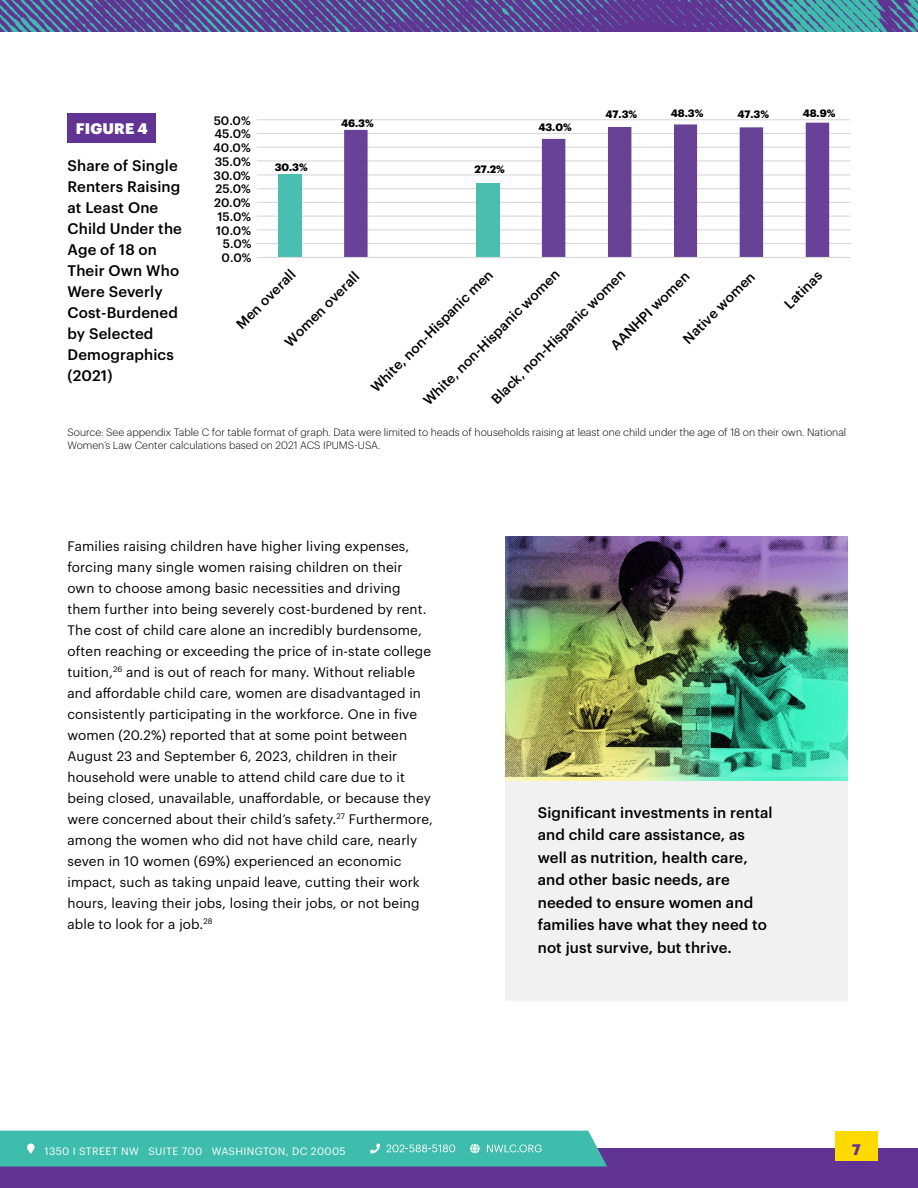
<style>
.page{position:relative;width:918px;height:1188px;background:#fff}
.page>*{position:absolute;margin:0;border:0;box-sizing:border-box;transform-origin:0 0}
.t1{font:500 15px/21px "Graphik";letter-spacing:.01em;color:#000}
.t2{font:900 15px "Graphik";letter-spacing:.01em;color:#fff}
.t3{font:700 15px "Graphik";color:#613393}
.t4{font:500 13.65px "Graphik";color:#000}
.t5{font:13.5px/21px "Graphik";letter-spacing:.01em;color:#000}
.t6{font:500 12px "Graphik";letter-spacing:-.005em;color:#000}
.t7{font:300 10.5px/13.5px "Graphik";color:#000}
.t8{font:700 10.5px "Graphik";letter-spacing:-.005em;color:#000}
.t9{font:10.5px "Graphik";letter-spacing:.035em;color:#fff}
</style>
<div class="page">
<div style="left:0;top:1149px;width:918px;height:39px;background:#613393"></div>
<div style="left:0;top:1131px;width:607px;height:35px;background:#3ebdad"></div>
<div style="left:835px;top:1131px;width:43px;height:30px;background:#ffda00"></div>
<img style="left:0;top:0;width:918px;height:31px">
<div style="left:68px;top:113px;width:88px;height:30px;background:#613393"></div>
<hr style="left:257px;top:243px;width:593px;height:1px;background:#d9d9d9">
<hr style="left:257px;top:229px;width:593px;height:1px;background:#d9d9d9">
<hr style="left:257px;top:216px;width:593px;height:1px;background:#d9d9d9">
<hr style="left:257px;top:202px;width:593px;height:1px;background:#d9d9d9">
<hr style="left:257px;top:188px;width:593px;height:1px;background:#d9d9d9">
<hr style="left:257px;top:174px;width:593px;height:2px;background:#d9d9d9">
<hr style="left:257px;top:160px;width:593px;height:1px;background:#d9d9d9">
<hr style="left:257px;top:147px;width:593px;height:1px;background:#d9d9d9">
<hr style="left:257px;top:133px;width:593px;height:1px;background:#d9d9d9">
<hr style="left:257px;top:119px;width:593px;height:1px;background:#d9d9d9">
<div style="left:278px;top:174px;width:24px;height:84px;background:#4abfb0"></div>
<svg style="left:344px;top:123px;width:485px;height:134px"></svg>
<hr style="left:257px;top:257px;width:593px;height:1px;background:#d9d9d9">
<div style="left:505px;top:770px;width:343px;height:231px;background:#f1f1f2"></div>
<img style="left:505px;top:537px;width:343px;height:244px">
<p class="t8" style="left:605px;top:106px;width:33px">47.3%</p>
<p class="t8" style="left:671px;top:105px;width:34px">48.3%</p>
<p class="t8" style="left:737px;top:106px;width:33px">47.3%</p>
<p class="t8" style="left:803px;top:105px;width:34px">48.9%</p>
<p class="t6" style="left:214px;top:111px;width:38px">50.0%</p>
<p class="t8" style="left:341px;top:115px;width:34px">46.3%</p>
<h2 class="t2" style="left:76px;top:117px;width:73px">FIGURE 4</h2>
<h2 class="t1" style="left:67px;top:153px;width:116px">Share of Single<br>Renters Raising at Least One<br>Child Under the<br>Age of 18 on<br>Their Own Who<br>Were Severly<br>Cost-Burdened by Selected<br>Demographics (2021)</h2>
<p class="t8" style="left:275px;top:159px;width:34px">30.3%</p>
<p class="t8" style="left:538px;top:119px;width:35px">43.0%</p>
<p class="t6" style="left:215px;top:125px;width:38px">45.0%</p>
<p class="t6" style="left:213px;top:138px;width:39px">40.0%</p>
<p class="t6" style="left:215px;top:152px;width:38px">35.0%</p>
<p class="t8" style="left:474px;top:161px;width:32px">27.2%</p>
<p class="t6" style="left:213px;top:166px;width:39px">30.0%</p>
<p class="t6" style="left:215px;top:180px;width:37px">25.0%</p>
<p class="t6" style="left:214px;top:194px;width:38px">20.0%</p>
<p class="t6" style="left:218px;top:207px;width:35px">15.0%</p>
<p class="t6" style="left:216px;top:221px;width:36px">10.0%</p>
<p class="t6" style="left:223px;top:235px;width:30px">5.0%</p>
<p class="t6" style="left:222px;top:249px;width:31px">0.0%</p>
<p class="t4" style="left:231px;top:319px;width:78px;rotate:-45deg">Men overall</p>
<p class="t4" style="left:418px;top:396px;width:187px;rotate:-45deg">White, non-Hispanic women</p>
<p class="t4" style="left:486px;top:394px;width:184px;rotate:-45deg">Black, non-Hispanic women</p>
<p class="t4" style="left:280px;top:337px;width:100px;rotate:-45deg">Women overall</p>
<p class="t4" style="left:366px;top:382px;width:168px;rotate:-45deg">White, non-Hispanic men</p>
<p class="t4" style="left:678px;top:334px;width:96px;rotate:-45deg">N ative women</p>
<p class="t4" style="left:779px;top:299px;width:49px;rotate:-45deg">Latinas</p>
<p class="t4" style="left:606px;top:340px;width:106px;rotate:-45deg">A A N HPIwomen</p>
<p class="t7" style="left:68px;top:425px;width:780px">Source: See appendix Table C for table format of graph. Data were limited to heads of households raising at least one child under the age of 18 on their own. National<br>Women’s Law Center calculations based on 2021 ACS IPUMS-USA.</p>
<p class="t5" style="left:67px;top:534px;width:367px">Families raising children have higher living expenses, forcing many single women raising children on their<br>own to choose among basic necessities and driving them further into being severely cost-burdened by rent.<br>The cost of child care alone an incredibly burdensome, often reaching or exceeding the price of in-state college tuition,<sup>26</sup> and is out of reach for many. Without reliable and affordable child care, women are disadvantaged in consistently participating in the workforce. One in five women (20.2%) reported that at some point between August 23 and September 6, 2023, children in their household were unable to attend child care due to it being closed, unavailable, unaffordable, or because they were concerned about their child’s safety.<sup>27</sup> Furthermore, among the women who did not have child care, nearly seven in 10 women (69%) experienced an economic impact, such as taking unpaid leave, cutting their work hours, leaving their jobs, losing their jobs, or not being able to look for a job.<sup>28</sup></p>
<h3 class="t1" style="left:538px;top:800px;width:236px;line-height:22.5px">Significant investments in rental and child care assistance, as well as nutrition, health care, and other basic needs, are needed to ensure women and families have what they need to not just survive, but thrive.</h3>
<p class="t9" style="left:45px;top:1143px;width:303px">1350 I STREET NW SUITE 700 WASHINGTON, DC 20005</p>
<p class="t3" style="left:852px;top:1138px;width:10px">7</p>
</div>
